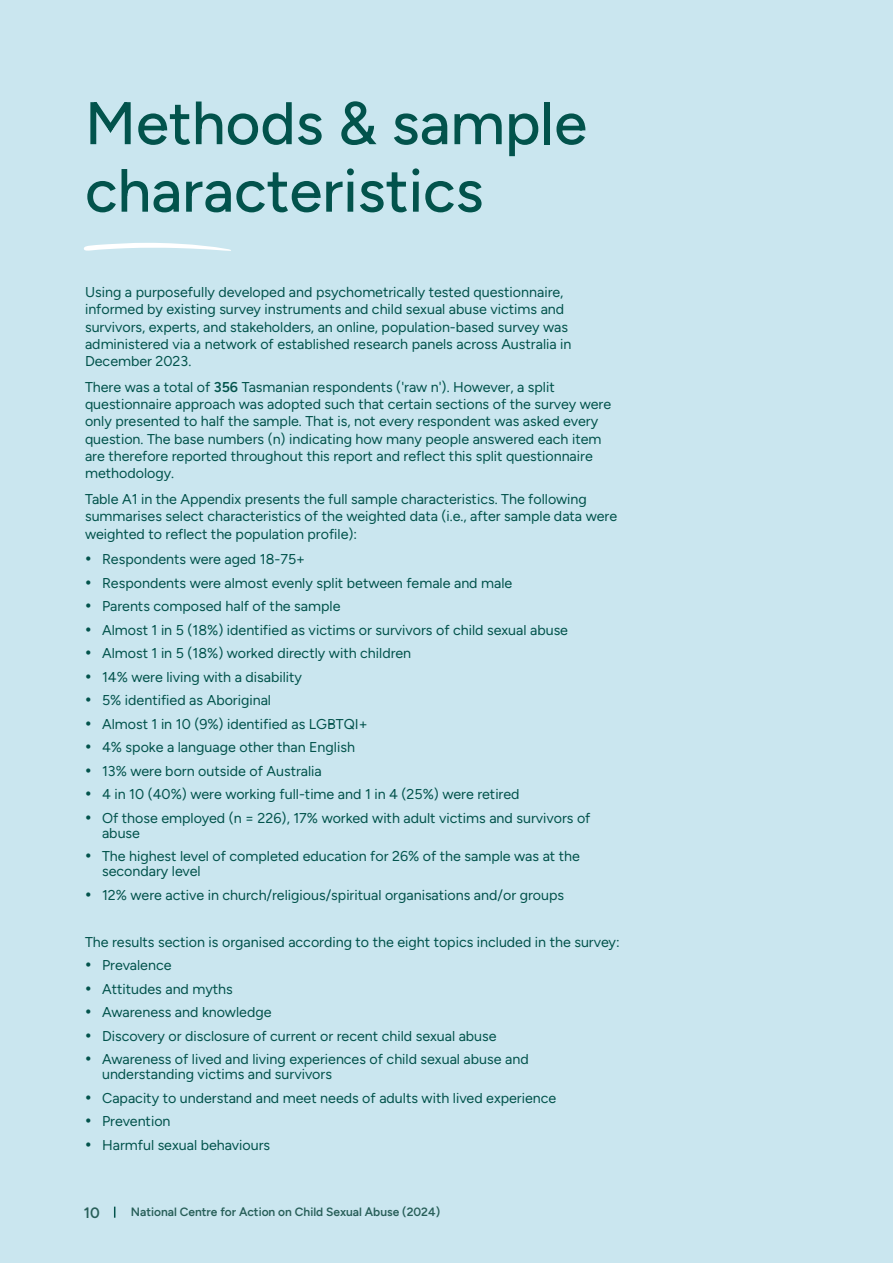
<style>
.page{position:relative;width:893px;height:1263px;background:#cae6ef}
.page>*{position:absolute;margin:0;border:0;box-sizing:border-box;transform-origin:0 0}
.t1{font:500 60px/67.5px "Figtree";color:#02534c}
.t2{font:600 15px "Figtree";color:#285f59}
.t3{font:14.25px/17.2px "Figtree";color:#02534c}
.t4{font:600 12px "Figtree";color:#285f59}
.s1{font-weight:600}
</style>
<div class="page">
<svg style="left:84px;top:243px;width:147px;height:8px"></svg>
<svg style="left:114px;top:1206px;width:1px;height:12px"></svg>
<h1 class="t1" style="left:85px;top:89px;width:504px">Methods &amp; sample characteristics</h1>
<p class="t3" style="left:85px;top:283px;width:488px">Using a purposefully developed and psychometrically tested questionnaire, informed by existing survey instruments and child sexual abuse victims and survivors, experts, and stakeholders, an online, population-based survey was administered via a network of established research panels across Australia in December 2023.</p>
<p class="t3" style="left:85px;top:378px;width:528px">There was a total of <span class="s1">356</span> Tasmanian respondents ('raw n'). However, a split questionnaire approach was adopted such that certain sections of the survey were only presented to half the sample. That is, not every respondent was asked every question. The base numbers (n) indicating how many people answered each item are therefore reported throughout this report and reflect this split questionnaire methodology.</p>
<p class="t3" style="left:85px;top:490px;width:534px;line-height:17.9px">Table A1 in the Appendix presents the full sample characteristics. The following summarises select characteristics of the weighted data (i.e., after sample data were weighted to reflect the population profile):</p>
<p class="t3" style="left:85px;top:551px;width:222px">• Respondents were aged 18-75+</p>
<p class="t3" style="left:85px;top:574px;width:429px">• Respondents were almost evenly split between female and male</p>
<p class="t3" style="left:85px;top:598px;width:257px">• Parents composed half of the sample</p>
<p class="t3" style="left:85px;top:621px;width:485px">• Almost 1 in 5 (18%) identified as victims or survivors of child sexual abuse</p>
<p class="t3" style="left:85px;top:645px;width:328px">• Almost 1 in 5 (18%) worked directly with children</p>
<p class="t3" style="left:85px;top:668px;width:219px">• 14% were living with a disability</p>
<p class="t3" style="left:85px;top:692px;width:188px">• 5% identified as Aboriginal</p>
<p class="t3" style="left:85px;top:715px;width:284px">• Almost 1 in 10 (9%) identified as LGBTQI+</p>
<p class="t3" style="left:85px;top:739px;width:271px">• 4% spoke a language other than English</p>
<p class="t3" style="left:85px;top:762px;width:238px">• 13% were born outside of Australia</p>
<p class="t3" style="left:85px;top:786px;width:436px">• 4 in 10 (40%) were working full-time and 1 in 4 (25%) were retired</p>
<p class="t3" style="left:102px;top:810px;width:490px;line-height:15px;text-indent:-17px">• Of those employed (n = 226), 17% worked with adult victims and survivors of abuse</p>
<p class="t3" style="left:102px;top:849px;width:479px;line-height:15px;text-indent:-17px">• The highest level of completed education for 26% of the sample was at the secondary level</p>
<p class="t3" style="left:85px;top:886px;width:481px">• 12% were active in church/religious/spiritual organisations and/or groups</p>
<p class="t3" style="left:85px;top:933px;width:536px">The results section is organised according to the eight topics included in the survey:</p>
<p class="t3" style="left:85px;top:957px;width:88px">• Prevalence</p>
<p class="t3" style="left:85px;top:980px;width:149px">• Attitudes and myths</p>
<p class="t3" style="left:85px;top:1004px;width:188px">• Awareness and knowledge</p>
<p class="t3" style="left:85px;top:1027px;width:413px">• Discovery or disclosure of current or recent child sexual abuse</p>
<p class="t3" style="left:102px;top:1052px;width:428px;line-height:15px;text-indent:-17px">• Awareness of lived and living experiences of child sexual abuse and understanding victims and survivors</p>
<p class="t3" style="left:85px;top:1089px;width:473px">• Capacity to understand and meet needs of adults with lived experience</p>
<p class="t3" style="left:85px;top:1113px;width:87px">• Prevention</p>
<p class="t3" style="left:85px;top:1136px;width:187px">• Harmful sexual behaviours</p>
<p class="t2" style="left:84px;top:1204px;width:17px">10</p>
<p class="t4" style="left:131px;top:1205px;width:311px">National Centre for Action on Child Sexual Abuse (2024)</p>
</div>
